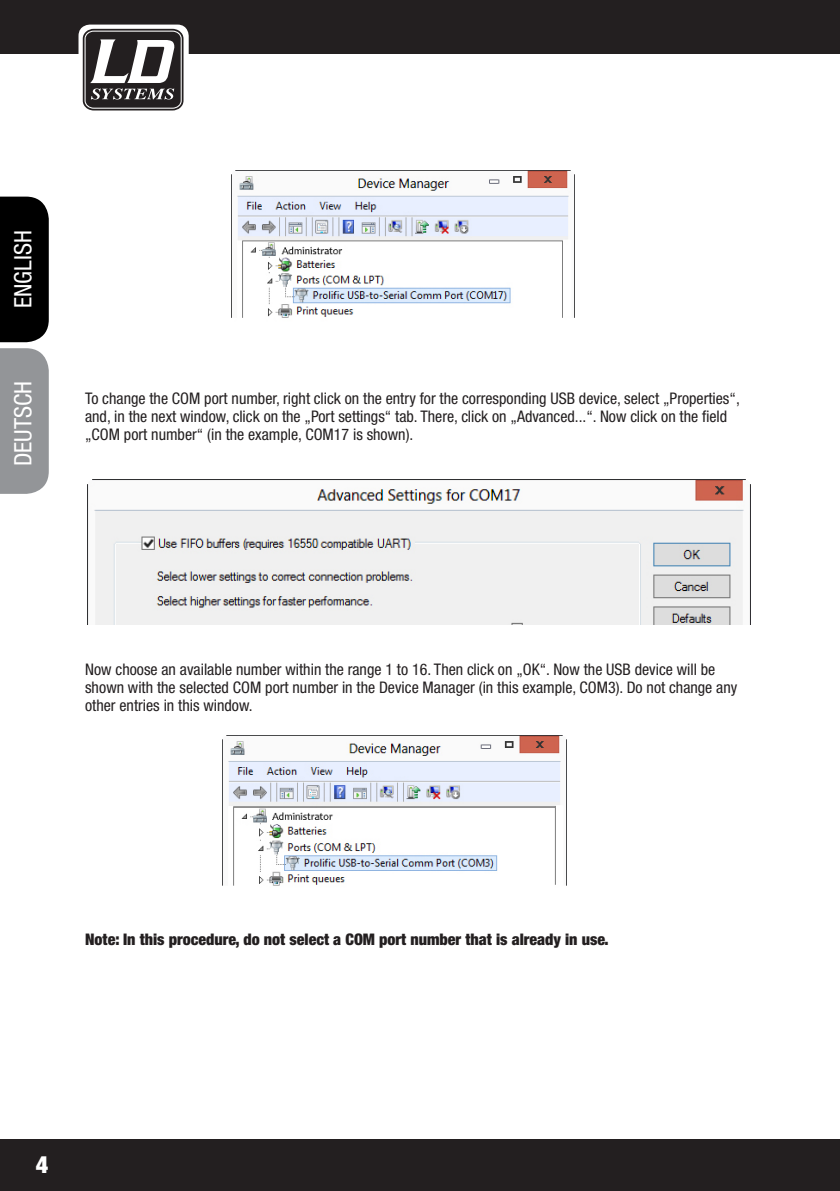
<style>
.page{position:relative;width:840px;height:1191px;background:#fff}
.page>*{position:absolute;margin:0;border:0;box-sizing:border-box;transform-origin:0 0}
.t1{font:condensed 24px "Helvetica Neue LT Std";color:#fff}
.t2{font:900 condensed 24px "Helvetica Neue LT Std";color:#fff}
.t3{font:condensed 16px/18px "Helvetica Neue LT Pro";color:#231f20}
.t4{font:900 condensed 16px "Helvetica Neue LT Pro";color:#231f20}
</style>
<div class="page">
<div style="left:0;top:1138px;width:839px;height:53px;background:#231f20"></div>
<div style="left:0;top:0;width:839px;height:54px;background:#231f20"></div>
<svg style="left:78px;top:25px;width:111px;height:91px"></svg>
<svg style="left:83px;top:29px;width:100px;height:81px"></svg>
<div style="left:0;top:348px;width:49px;height:146px;background:#939598"></div>
<div style="left:0;top:197px;width:49px;height:145px;background:#000"></div>
<img style="left:231px;top:170px;width:340px;height:148px">
<img style="left:88px;top:479px;width:662px;height:146px">
<img style="left:228px;top:736px;width:333px;height:150px">
<h1 class="t1" style="left:9px;top:308px;width:79px;rotate:-90deg">ENGLISH</h1>
<h1 class="t1" style="left:9px;top:466px;width:87px;rotate:-90deg">DEUTSCH</h1>
<p class="t3" style="left:85px;top:389px;width:656px">To change the COM port number, right click on the entry for the corresponding USB device, select „Properties“, and, in the next window, click on the „Port settings“ tab. There, click on „Advanced...“. Now click on the field „COM port number“ (in the example, COM17 is shown).</p>
<p class="t3" style="left:85px;top:659px;width:653px">Now choose an available number within the range 1 to 16. Then click on „OK“. Now the USB device will be shown with the selected COM port number in the Device Manager (in this example, COM3). Do not change any other entries in this window.</p>
<p class="t4" style="left:85px;top:929px;width:271px">Note: In this procedure, do not select a COM</p>
<p class="t4" style="left:379px;top:929px;width:231px">port number that is already in use.</p>
<h1 class="t2" style="left:36px;top:1149px;width:14px">4</h1>
</div>
